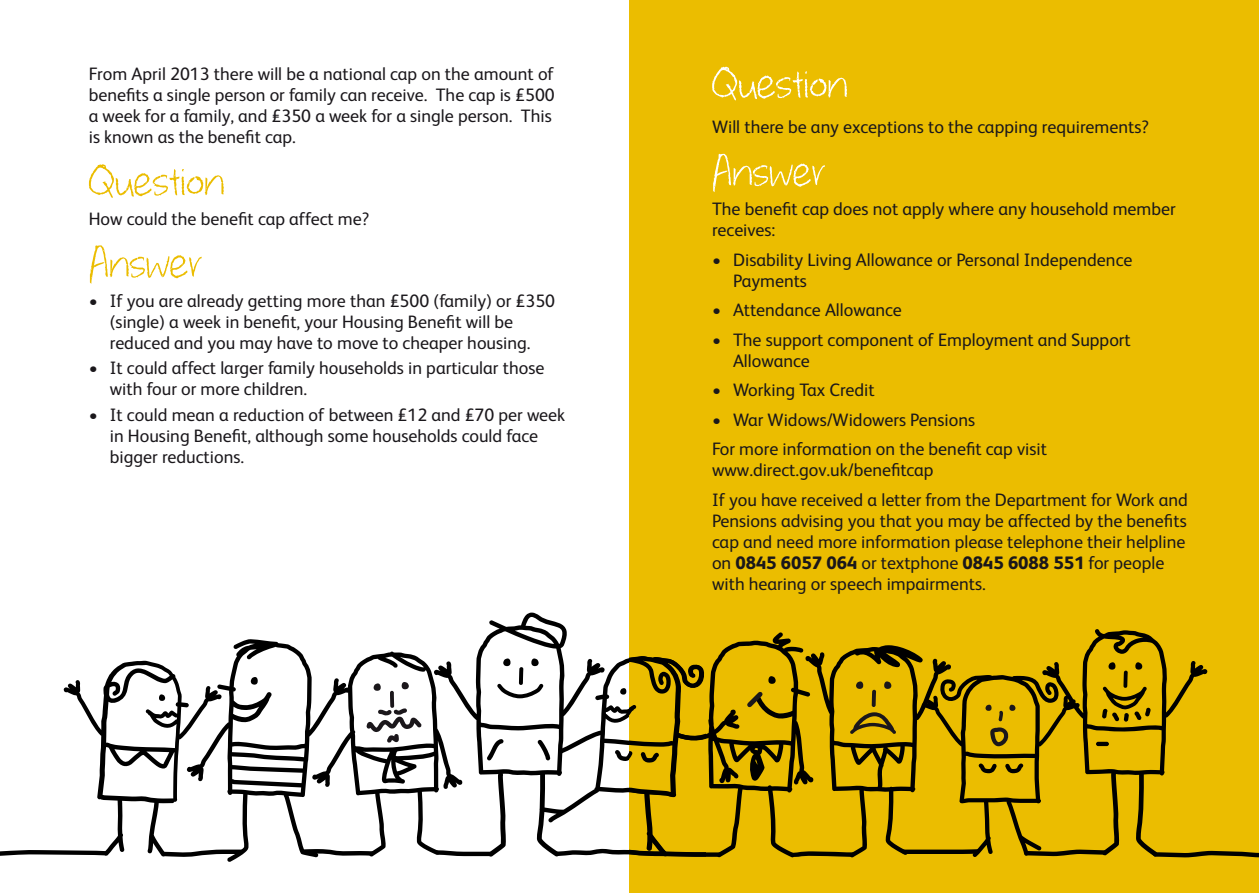
<style>
.page{position:relative;width:1259px;height:893px;background:#fff}
.page>*{position:absolute;margin:0;border:0;box-sizing:border-box;transform-origin:0 0}
.t1{font:54px "whateverittakes";color:#ebbd00}
.t2{font:54px "whateverittakes";color:#fff}
.t3{font:18px/21px "FS Albert";color:#1a171b}
.s1{font-weight:800}
</style>
<div class="page">
<div style="left:629px;top:0;width:630px;height:893px;background:#ebbd00"></div>
<svg style="left:0;top:613px;width:1259px;height:249px"></svg>
<p class="t3" style="left:89px;top:63px;width:467px">From April 2013 there will be a national cap on the amount of benefits a single person or family can receive. The cap is £500 a week for a family, and £350 a week for a single person. This is known as the benefit cap.</p>
<h1 class="t1" style="left:89px;top:150px;width:137px">Question</h1>
<p class="t3" style="left:89px;top:208px;width:282px">How could the benefit cap affect me?</p>
<h1 class="t1" style="left:89px;top:232px;width:115px">Answer</h1>
<p class="t3" style="left:110px;top:290px;width:447px;text-indent:-21px">• If you are already getting more than £500 (family) or £350 (single) a week in benefit, your Housing Benefit will be reduced and you may have to move to cheaper housing.</p>
<p class="t3" style="left:110px;top:358px;width:436px;text-indent:-21px">• It could affect larger family households in particular those with four or more children.</p>
<p class="t3" style="left:110px;top:404px;width:457px;text-indent:-21px">• It could mean a reduction of between £12 and £70 per week in Housing Benefit, although some households could face bigger reductions.</p>
<h1 class="t2" style="left:712px;top:52px;width:137px">Question</h1>
<p class="t3" style="left:712px;top:117px;width:438px">Will there be any exceptions to the capping requirements?</p>
<h1 class="t2" style="left:712px;top:140px;width:115px">Answer</h1>
<p class="t3" style="left:712px;top:199px;width:465px">The benefit cap does not apply where any household member receives:</p>
<p class="t3" style="left:733px;top:249px;width:401px;text-indent:-21px">• Disability Living Allowance or Personal Independence<br>Payments</p>
<p class="t3" style="left:712px;top:300px;width:191px">• Attendance Allowance</p>
<p class="t3" style="left:733px;top:329px;width:399px;text-indent:-21px">• The support component of Employment and Support<br>Allowance</p>
<p class="t3" style="left:712px;top:380px;width:164px">• Working Tax Credit</p>
<p class="t3" style="left:712px;top:405px;width:337px;line-height:29.5px">• War Widows/Widowers Pensions<br>For more information on the benefit cap visit</p>
<p class="t3" style="left:712px;top:456px;width:477px;line-height:29.5px">www.direct.gov.uk/benefitcap<br>If you have received a letter from the Department for Work and</p>
<p class="t3" style="left:712px;top:510px;width:476px">Pensions advising you that you may be affected by the benefits cap and need more information please telephone their helpline on <span class="s1">0845 6057 064</span> or textphone <span class="s1">0845 6088 551</span> for people with hearing or speech impairments.</p>
</div>
